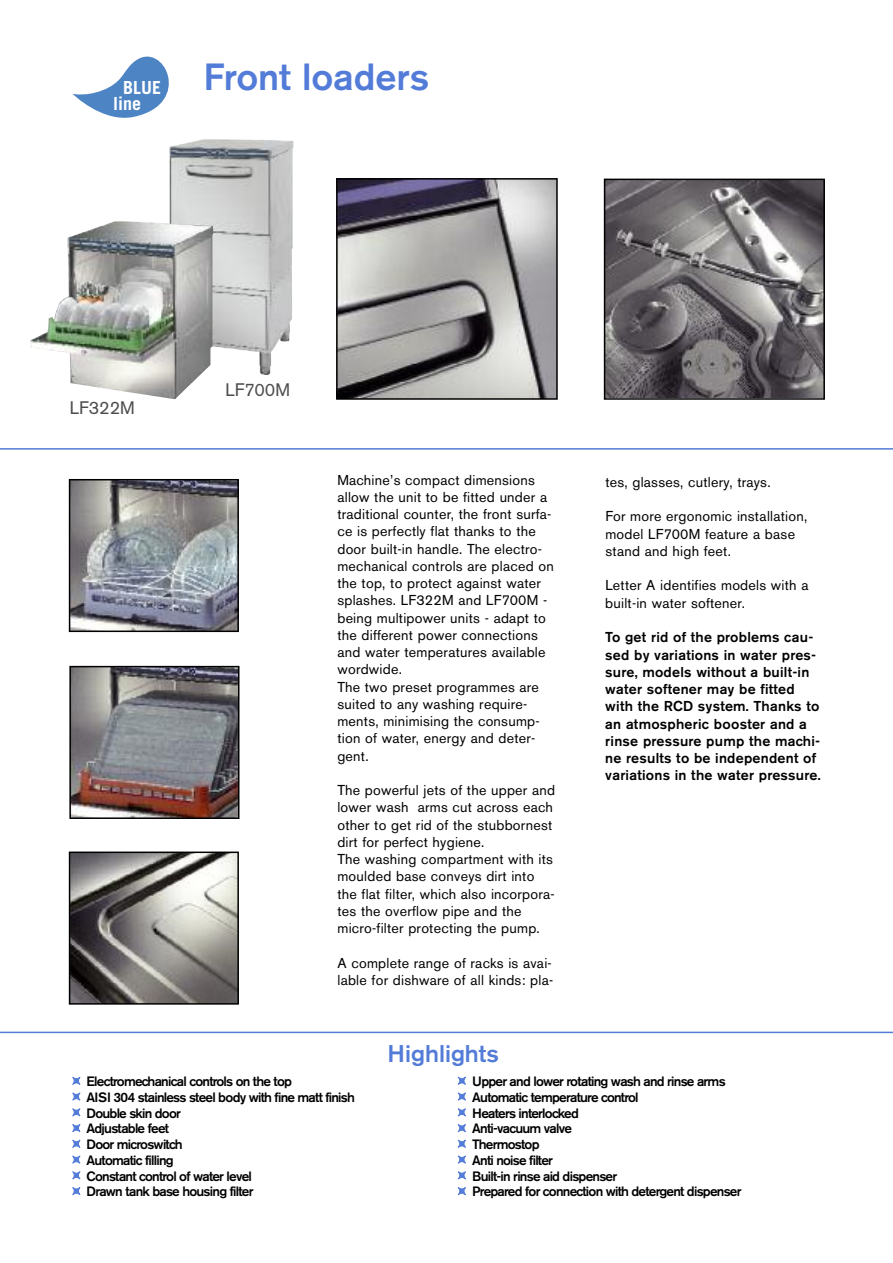
<style>
.page{position:relative;width:893px;height:1263px;background:#fff}
.page>*{position:absolute;margin:0;border:0;box-sizing:border-box;transform-origin:0 0}
.t1{font:500 37.5px "Akzidenz Grotesk BE";color:#537cd8}
.t2{font:500 24px "Akzidenz Grotesk BE";color:#537cd8}
.t3{font:18px "Akzidenz Grotesk BE";color:#4d4d4d}
.t4{font:700 18px/15.8px "Trade Gothic";color:#fff}
.t5{font:14.25px/17.2px "Akzidenz Grotesk BE";letter-spacing:.015em;color:#000}
.t6{font:500 14.25px/17.2px "Akzidenz Grotesk BE";letter-spacing:.015em;color:#000}
.t7{font:500 13.5px/15.8px "Akzidenz Grotesk BE";letter-spacing:-.055em;color:#000}
</style>
<div class="page">
<img style="left:169px;top:139px;width:124px;height:236px">
<img style="left:30px;top:221px;width:183px;height:178px">
<img style="left:339px;top:181px;width:216px;height:216px">
<div style="left:336px;top:178px;width:222px;height:222px;border:2px solid #000"></div>
<img style="left:607px;top:182px;width:215px;height:215px">
<div style="left:604px;top:179px;width:221px;height:221px;border:2px solid #000"></div>
<img style="left:72px;top:482px;width:164px;height:147px">
<div style="left:69px;top:479px;width:170px;height:153px;border:2px solid #000"></div>
<img style="left:72px;top:669px;width:164px;height:147px">
<div style="left:69px;top:666px;width:170px;height:153px;border:2px solid #000"></div>
<img style="left:72px;top:854px;width:164px;height:148px">
<div style="left:69px;top:851px;width:170px;height:154px;border:2px solid #000"></div>
<hr style="left:0;top:448px;width:893px;height:2px;background:#537cd8">
<hr style="left:0;top:1032px;width:893px;height:1px;background:#537cd8">
<svg style="left:73px;top:57px;width:96px;height:61px"></svg>
<p class="t4" style="left:113px;top:81px;width:50px;text-indent:10px">BLUE line</p>
<h1 class="t1" style="left:204px;top:64px;width:227px">Front loaders</h1>
<p class="t3" style="left:70px;top:401px;width:67px">LF322M</p>
<p class="t3" style="left:225px;top:383px;width:66px">LF700M</p>
<p class="t5" style="left:337px;top:472px;width:218px">Machine’s compact dimensions allow the unit to be fitted under a traditional counter, the front surfa&shy;ce is perfectly flat thanks to the door built-in handle. The electro&shy;mechanical controls are placed on the top, to protect against water splashes. LF322M and LF700M - being multipower units - adapt to the different power connections and water temperatures available wordwide.<br>The two preset programmes are suited to any washing require&shy;ments, minimising the consump&shy;tion of water, energy and deter&shy;gent.</p>
<p class="t5" style="left:337px;top:783px;width:219px">The powerful jets of the upper and lower wash arms cut across each other to get rid of the stubbornest dirt for perfect hygiene.<br>The washing compartment with its moulded base conveys dirt into the flat filter, which also incorpora&shy;tes the overflow pipe and the micro-filter protecting the pump.</p>
<p class="t5" style="left:337px;top:955px;width:217px">A complete range of racks is avai&shy;lable for dishware of all kinds: pla-</p>
<h2 class="t2" style="left:388px;top:1045px;width:113px">Highlights</h2>
<p class="t5" style="left:605px;top:475px;width:167px">tes, glasses, cutlery, trays.</p>
<p class="t5" style="left:605px;top:509px;width:203px">For more ergonomic installation, model LF700M feature a base stand and high feet.</p>
<p class="t5" style="left:605px;top:578px;width:205px">Letter A identifies models with a built-in water softener.</p>
<p class="t6" style="left:605px;top:630px;width:217px">To get rid of the problems cau&shy;sed by variations in water pres&shy;sure, models without a built-in water softener may be fitted with the RCD system. Thanks to an atmospheric booster and a rinse pressure pump the machi&shy;ne results to be independent of variations in the water pressure.</p>
<p class="t7" style="left:87px;top:1074px;width:270px">Electromechanical controls on the top<br>AISI 304 stainless steel body with fine matt finish<br>Double skin door<br>Adjustable feet<br>Door microswitch<br>Automatic filling<br>Constant control of water level<br>Drawn tank base housing filter</p>
<p class="t7" style="left:472px;top:1074px;width:271px">Upper and lower rotating wash and rinse arms<br>Automatic temperature control<br>Heaters interlocked<br>Anti-vacuum valve<br>Thermostop<br>Anti noise filter<br>Built-in rinse aid dispenser<br>Prepared for connection with detergent dispenser</p>
</div>
